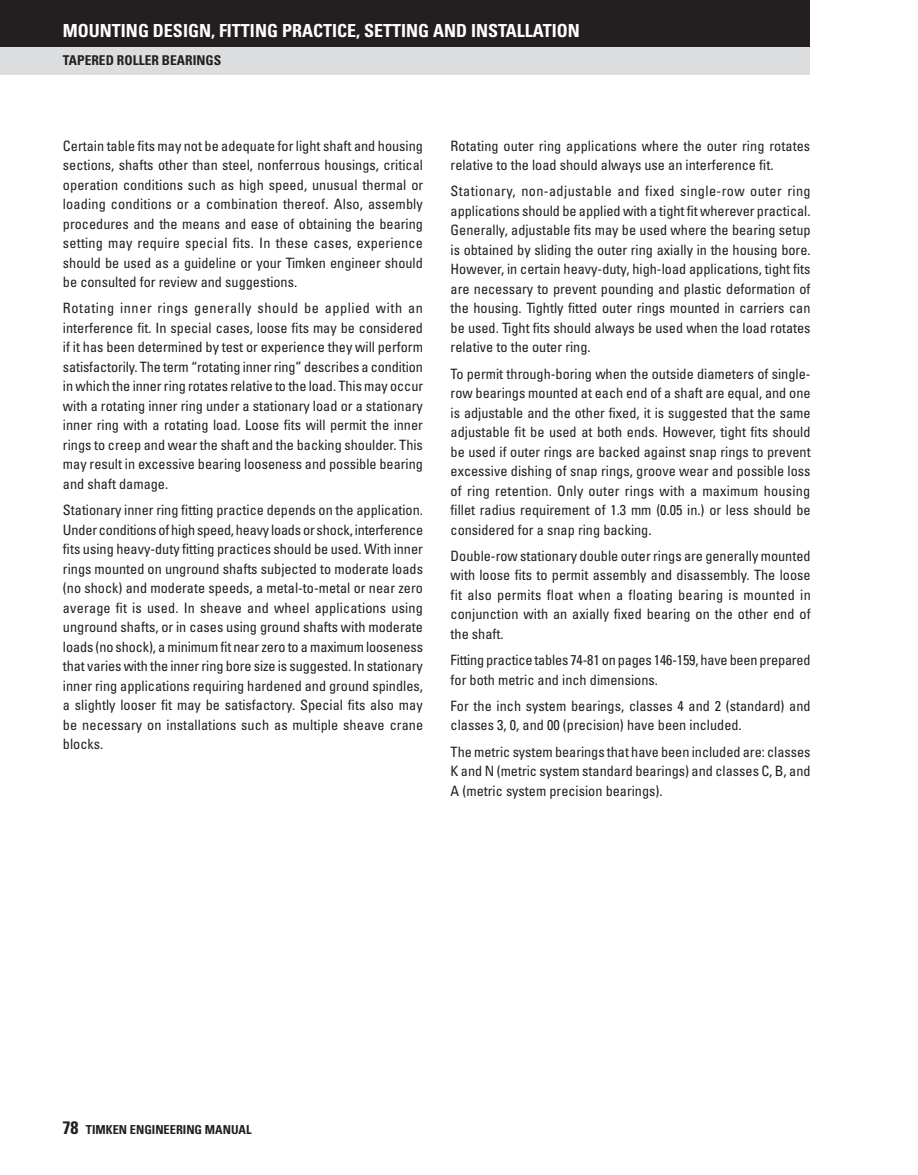
<style>
.page{position:relative;width:918px;height:1175px;background:#fff}
.page>*{position:absolute;margin:0;border:0;box-sizing:border-box;transform-origin:0 0}
.t1{font:700 condensed 18px "Univers LT Std";color:#fff}
.t2{font:condensed 14.25px/19.5px "Univers LT Std";color:#231f20;text-align:justify}
.t3{font:700 condensed 13.5px "Univers LT Std";color:#231f20}
.t4{font:700 condensed 12.3px "Univers LT Std";color:#231f20}
.s1{font-size:18px}
</style>
<div class="page">
<div style="left:0;top:47px;width:810px;height:27px;background:#dcdddf"></div>
<div style="left:0;top:0;width:810px;height:47px;background:#231f20"></div>
<p class="t1" style="left:63px;top:20px;width:312px">MOUNTING DESIGN, FITTING PRACTICE, SETTING</p>
<p class="t1" style="left:433px;top:20px;width:13px">AND</p>
<p class="t1" style="left:471px;top:20px;width:10px">INSTALLATI</p>
<p class="t1" style="left:557px;top:20px;width:21px">ON</p>
<p class="t3" style="left:63px;top:52px;width:15px">TAPERED</p>
<p class="t3" style="left:117px;top:52px;width:23px">ROLLER</p>
<p class="t3" style="left:162px;top:52px;width:17px">BEARINGS</p>
<p class="t2" style="left:63px;top:136px;width:362px">Certain table fits may not be adequate for light shaft and housing sections, shafts other than steel, nonferrous housings, critical operation conditions such as high speed, unusual thermal or loading conditions or a combination thereof. Also, assembly procedures and the means and ease of obtaining the bearing setting may require special fits. I n these cases, experience should be used as a guideline or your Timken engineer should be consulted for review and suggestions.</p>
<p class="t2" style="left:63px;top:298px;width:362px">Rotating inner rings generally should be applied with an interference fit. I n special cases, loose fits may be considered if it has been determined by test or experience they will perform satisfactorily. The term “rotating inner ring” describes a condition in which the inner ring rotates relative to the load. This may occur with a rotating inner ring under a stationary load or a stationary inner ring with a rotating load. Loose fits will permit the inner rings to creep and wear the shaft and the backing shoulder. This may result in excessive bearing looseness and possible bearing and shaft damage.</p>
<p class="t2" style="left:63px;top:500px;width:362px">Stationary inner ring fitting practice depends on the application.<br>Under conditions of high speed, heavy loads or shock, interference fits using heavy-duty fitting practices should be used. With inner rings mounted on unground shafts subjected to moderate loads (no shock) and moderate speeds, a metal-to-metal or near zero average fit is used. I n sheave and wheel applications using unground shafts, or in cases using ground shafts with moderate loads (no shock), a minimum fit near zero to a maximum looseness that varies with the inner ring bore size is suggested. I n stationary inner ring applications requiring hardened and ground spindles, a slightly looser fit may be satisfactory. Special fits also may be necessary on installations such as multiple sheave crane blocks.</p>
<p class="t2" style="left:451px;top:135px;width:361px">Rotating outer ring applications where the outer ring rotates relative to the load should always use an interference fit.</p>
<p class="t2" style="left:451px;top:181px;width:362px">Stationary, non-adjustable and fixed single-row outer ring applications should be applied with a tight fit wherever practical.<br>Generally, adjustable fits may be used where the bearing setup is obtained by sliding the outer ring axially in the housing bore.<br>However, in certain heavy-duty, high-load applications, tight fits are necessary to prevent pounding and plastic deformation of the housing. Tightly fitted outer rings mounted in carriers can be used. Tight fits should always be used when the load rotates relative to the outer ring.</p>
<p class="t2" style="left:451px;top:363px;width:362px">To permit through-boring when the outside diameters of single&shy;row bearings mounted at each end of a shaft are equal, and one is adjustable and the other fixed, it is suggested that the same adjustable fit be used at both ends. However, tight fits should be used if outer rings are backed against snap rings to prevent excessive dishing of snap rings, groove wear and possible loss of ring retention. Only outer rings with a maximum housing fillet radius requirement of 1.3 mm (0.05 in.) or less should be considered for a snap ring backing.</p>
<p class="t2" style="left:451px;top:546px;width:362px">Double-row stationary double outer rings are generally mounted with loose fits to permit assembly and disassembly. The loose fit also permits float when a floating bearing is mounted in conjunction with an axially fixed bearing on the other end of the shaft.</p>
<p class="t2" style="left:451px;top:650px;width:361px">Fitting practice tables 74-81 on pages 146-159, have been prepared for both metric and inch dimensions.</p>
<p class="t2" style="left:451px;top:696px;width:362px">For the inch system bearings, classes 4 and 2 (standard) and classes 3, 0, and 00 (precision) have been included.</p>
<p class="t2" style="left:451px;top:741px;width:362px">The metric system bearings that have been included are: classes K and N (metric system standard bearings) and classes C, B, and A (metric system precision bearings).</p>
<p class="t4" style="left:63px;top:1122px;width:191px"><span class="s1">78</span> TIMKEN ENGINEERING MANUAL</p>
</div>
